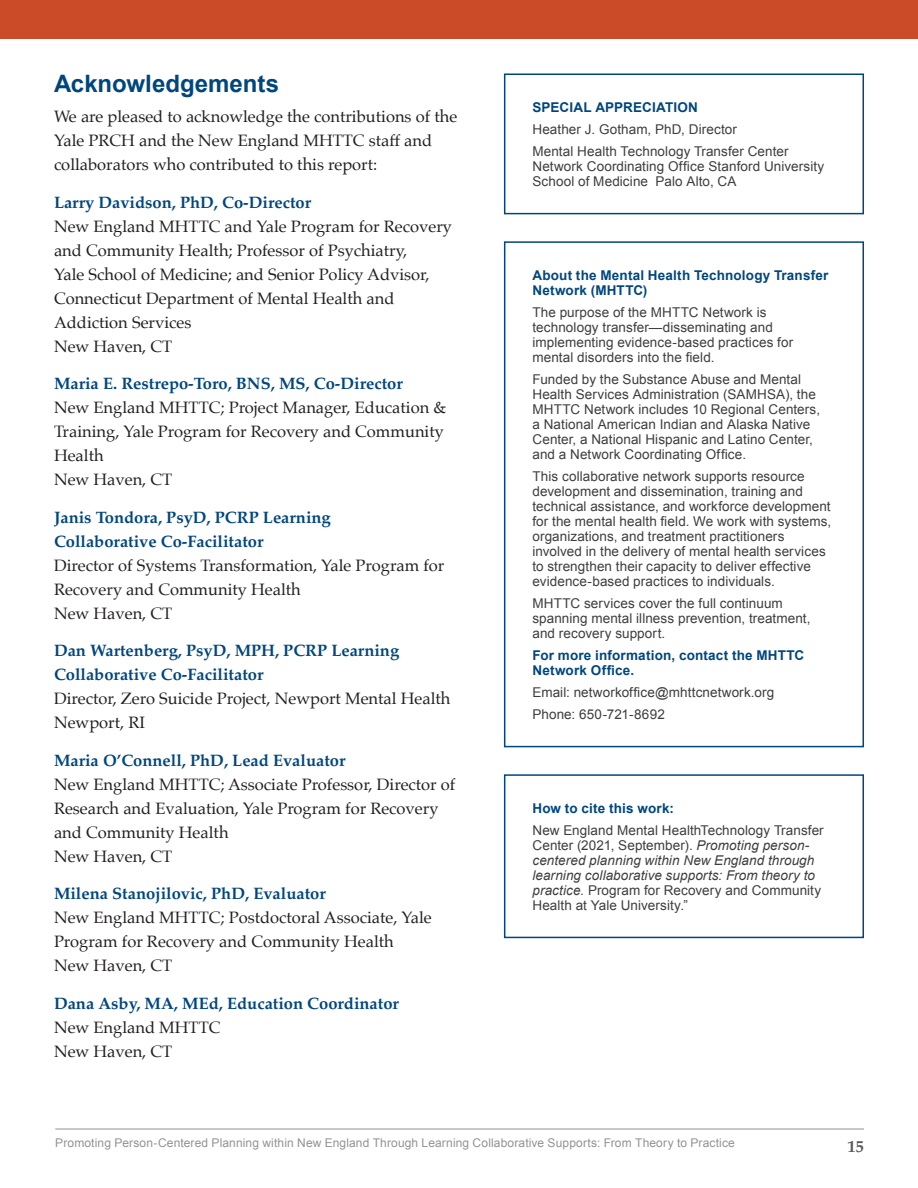
<style>
.page{position:relative;width:918px;height:1188px;background:#fff}
.page>*{position:absolute;margin:0;border:0;box-sizing:border-box;transform-origin:0 0}
.t1{font:700 24px "Arial";color:#00467e}
.t2{font:16.5px/24px "Palatino";color:#231f20}
.t3{font:700 16.5px/24px "Palatino";color:#00467e}
.t4{font:700 16.5px "Palatino";color:#57585a}
.Intro{font:13.5px/15px "Arial";letter-spacing:.005em;color:#3e3e3f}
.Intro-2{font:700 13.5px/15px "Arial";letter-spacing:.015em;color:#00467e}
.t5{font:12px "Arial";letter-spacing:.01em;color:#919396}
.s1{font-weight:700;color:#00467e}
.s2{font-weight:400;color:#231f20}
.s3{font-style:italic}
</style>
<div class="page">
<div style="left:0;top:0;width:918px;height:39px;background:#cb4a27"></div>
<hr style="left:55px;top:1129px;width:809px;height:1px;background:#919396">
<div style="left:504px;top:241px;width:360px;height:506px;border:2px solid #00467e"></div>
<div style="left:504px;top:74px;width:360px;height:140px;border:2px solid #00467e"></div>
<div style="left:504px;top:774px;width:360px;height:164px;border:2px solid #00467e"></div>
<h2 class="t1" style="left:54px;top:67px;width:227px">Acknowledgements</h2>
<p class="t2" style="left:54px;top:105px;width:405px">We are pleased to acknowledge the contributions of the<br>Yale PRCH and the New England MHTTC staff and collaborators who contributed to this report:</p>
<p class="t2" style="left:54px;top:190px;width:400px"><span class="s1">Larry Davidson, PhD, Co-Director<br></span>New England MHTTC and Yale Program for Recovery and Community Health; Professor of Psychiatry,<br>Yale School of Medicine; and Senior Policy Advisor, Connecticut Department of Mental Health and Addiction Services<br>New Haven, CT</p>
<p class="t2" style="left:54px;top:372px;width:394px"><span class="s1">Maria E. Restrepo-Toro, BNS, MS, Co-Director<br></span>New England MHTTC; Project Manager, Education &amp; Training, Yale Program for Recovery and Community Health<br>New Haven, CT</p>
<p class="t2" style="left:54px;top:505px;width:392px"><span class="s1">Janis Tondora, PsyD, PCRP Learning<br>Collaborative Co-Facilitator<br></span>Director of Systems Transformation, Yale Program for Recovery and Community Health<br>New Haven, CT</p>
<p class="t3" style="left:54px;top:638px;width:398px">Dan Wartenberg, PsyD, MPH, PCRP Learning Collaborative Co-Facilitator<br><span class="s2">Director, Zero Suicide Project, Newport Mental Health Newport, RI</span></p>
<p class="t2" style="left:54px;top:748px;width:403px"><span class="s1">Maria O’Connell, PhD, Lead Evaluator<br></span>New England MHTTC; Associate Professor, Director of Research and Evaluation, Yale Program for Recovery and Community Health<br>New Haven, CT</p>
<p class="t2" style="left:54px;top:882px;width:379px"><span class="s1">Milena Stanojilovic, PhD, Evaluator<br></span>New England MHTTC; Postdoctoral Associate, Yale Program for Recovery and Community Health New Haven, CT</p>
<p class="t3" style="left:54px;top:991px;width:346px">Dana Asby, MA, MEd, Education Coordinator<br><span class="s2">New England MHTTC<br>New Haven, CT</span></p>
<p class="Intro-2" style="left:532px;top:100px;width:167px">SPECIAL APPRECIATION</p>
<p class="Intro" style="left:532px;top:122px;width:206px">Heather J. Gotham, PhD, Director</p>
<p class="Intro" style="left:532px;top:144px;width:293px">Mental Health Technology Transfer Center<br>Network Coordinating Office Stanford University<br>School of Medicine Palo Alto, CA</p>
<p class="Intro-2" style="left:532px;top:268px;width:297px">About the Mental Health Technology Transfer<br>Network (MHTTC)</p>
<p class="Intro" style="left:532px;top:305px;width:262px">The purpose of the MHTTC Network is technology transfer—disseminating and implementing evidence-based practices for mental disorders into the field.</p>
<p class="Intro" style="left:532px;top:372px;width:289px">Funded by the Substance Abuse and Mental Health Services Administration (SAMHSA), the MHTTC Network includes 10 Regional Centers, a National American Indian and Alaska Native Center, a National Hispanic and Latino Center, and a Network Coordinating Office.</p>
<p class="Intro" style="left:532px;top:469px;width:300px">This collaborative network supports resource development and dissemination, training and technical assistance, and workforce development for the mental health field. We work with systems, organizations, and treatment practitioners involved in the delivery of mental health services to strengthen their capacity to deliver effective evidence-based practices to individuals.</p>
<p class="Intro" style="left:532px;top:596px;width:280px">MHTTC services cover the full continuum spanning mental illness prevention, treatment, and recovery support.</p>
<p class="Intro-2" style="left:532px;top:648px;width:273px">For more information, contact the MHTTC<br>Network Office.</p>
<p class="Intro" style="left:532px;top:685px;width:243px">Email: networkoffice@mhttcnetwork.org</p>
<p class="Intro" style="left:532px;top:707px;width:134px">Phone: 650-721-8692</p>
<p class="Intro-2" style="left:532px;top:801px;width:143px">How to cite this work:</p>
<p class="Intro" style="left:532px;top:823px;width:293px">New England Mental HealthTechnology Transfer Center (2021, September). <span class="s3">Promoting person&shy;centered planning within New England through learning collaborative supports: From theory to practice.</span> Program for Recovery and Community Health at Yale University.”</p>
<p class="t5" style="left:55px;top:1135px;width:681px">Promoting Person-Centered Planning within New England Through Learning Collaborative Supports: From Theory to Practice</p>
<p class="t4" style="left:848px;top:1132px;width:18px">15</p>
</div>
